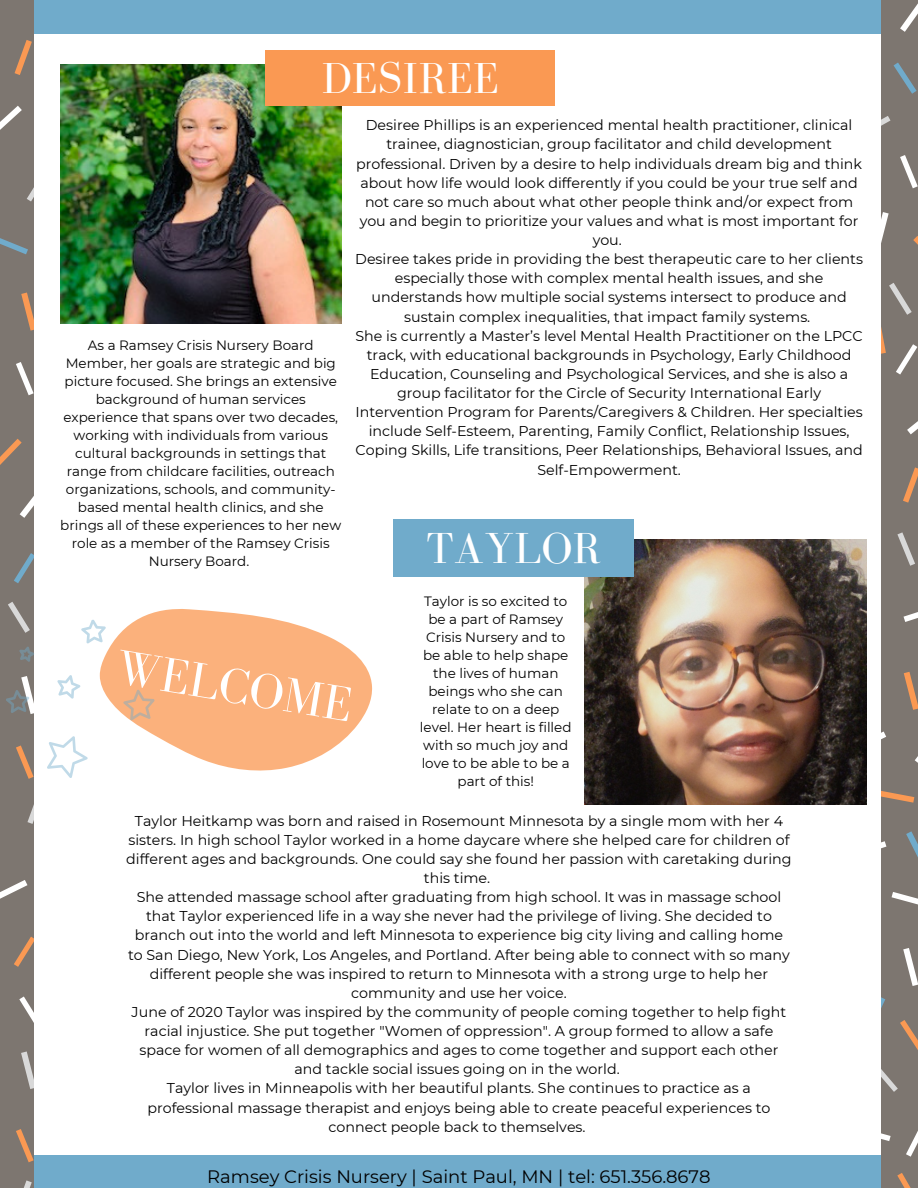
<style>
.page{position:relative;width:918px;height:1188px;background:#7d7670}
.page>*{position:absolute;margin:0;border:0;box-sizing:border-box;transform-origin:0 0}
.t1{font:50.25px "Bodoni FLF";color:#fff}
.t2{font:44.7px "Bodoni FLF";letter-spacing:.01em;color:#fff}
.t3{font:18px "Montserrat";color:#000}
.t4{font:14.25px/19.2px "Montserrat";color:#000;text-align:center}
.t5{font:13.5px/18px "Montserrat";color:#000;text-align:center}
</style>
<div class="page">
<svg style="left:904px;top:672px;width:14px;height:38px"></svg>
<svg style="left:903px;top:467px;width:15px;height:36px"></svg>
<svg style="left:913px;top:236px;width:5px;height:9px"></svg>
<svg style="left:897px;top:1173px;width:14px;height:15px"></svg>
<svg style="left:900px;top:1020px;width:18px;height:30px"></svg>
<svg style="left:16px;top:1129px;width:18px;height:33px"></svg>
<svg style="left:881px;top:791px;width:33px;height:12px"></svg>
<svg style="left:897px;top:532px;width:18px;height:34px"></svg>
<svg style="left:21px;top:1051px;width:14px;height:38px"></svg>
<svg style="left:881px;top:1069px;width:17px;height:23px"></svg>
<svg style="left:24px;top:1180px;width:8px;height:8px"></svg>
<svg style="left:881px;top:116px;width:9px;height:10px"></svg>
<svg style="left:0;top:238px;width:28px;height:16px"></svg>
<svg style="left:881px;top:997px;width:4px;height:11px"></svg>
<svg style="left:894px;top:63px;width:23px;height:31px"></svg>
<svg style="left:906px;top:831px;width:12px;height:26px"></svg>
<svg style="left:0;top:11px;width:35px;height:190px"></svg>
<svg style="left:881px;top:283px;width:36px;height:92px"></svg>
<svg style="left:907px;top:421px;width:11px;height:13px"></svg>
<svg style="left:881px;top:212px;width:8px;height:31px"></svg>
<svg style="left:900px;top:155px;width:18px;height:33px"></svg>
<svg style="left:906px;top:1131px;width:12px;height:26px"></svg>
<svg style="left:881px;top:1133px;width:10px;height:8px"></svg>
<svg style="left:903px;top:948px;width:15px;height:38px"></svg>
<svg style="left:900px;top:3px;width:18px;height:29px"></svg>
<svg style="left:892px;top:892px;width:26px;height:13px"></svg>
<svg style="left:881px;top:841px;width:5px;height:8px"></svg>
<svg style="left:904px;top:612px;width:14px;height:10px"></svg>
<svg style="left:881px;top:731px;width:5px;height:9px"></svg>
<svg style="left:915px;top:756px;width:3px;height:7px"></svg>
<div style="left:35px;top:12px;width:846px;height:1165px;background:#fff"></div>
<div style="left:35px;top:1156px;width:846px;height:32px;background:#70abcb"></div>
<div style="left:35px;top:0;width:846px;height:34px;background:#70abcb"></div>
<img style="left:60px;top:64px;width:281px;height:214px">
<div style="left:266px;top:51px;width:289px;height:55px;background:#fa9953"></div>
<img style="left:585px;top:540px;width:281px;height:264px">
<div style="left:393px;top:519px;width:241px;height:58px;background:#70abcb"></div>
<svg style="left:0;top:278px;width:373px;height:751px"></svg>
<p class="t2" style="left:322px;top:54px;width:179px">DESIREE</p>
<p class="t4" style="left:356px;top:116px;width:507px">Desiree Phillips is an experienced mental health practitioner, clinical trainee, diagnostician, group facilitator and child development professional. Driven by a desire to help individuals dream big and think about how life would look differently if you could be your true self and not care so much about what other people think and/or expect from you and begin to prioritize your values and what is most important for you.</p>
<p class="t4" style="left:355px;top:249px;width:509px">Desiree takes pride in providing the best therapeutic care to her clients especially those with complex mental health issues, and she understands how multiple social systems intersect to produce and sustain complex inequalities, that impact family systems.</p>
<p class="t4" style="left:356px;top:326px;width:509px">She is currently a Master’s level Mental Health Practitioner on the LPCC track, with educational backgrounds in Psychology, Early Childhood Education, Counseling and Psychological Services, and she is also a group facilitator for the Circle of Security International Early Intervention Program for Parents/Caregivers &amp; Children. Her specialties include Self-Esteem, Parenting, Family Conflict, Relationship Issues, Coping Skills, Life transitions, Peer Relationships, Behavioral Issues, and Self-Empowerment.</p>
<p class="t5" style="left:60px;top:337px;width:282px">As a Ramsey Crisis Nursery Board Member, her goals are strategic and big picture focused. She brings an extensive background of human services experience that spans over two decades, working with individuals from various cultural backgrounds in settings that range from childcare facilities, outreach organizations, schools, and community&shy;based mental health clinics, and she brings all of these experiences to her new role as a member of the Ramsey Crisis Nursery Board.</p>
<p class="t2" style="left:426px;top:524px;width:176px">TAYLOR</p>
<p class="t1" style="left:120px;top:640px;width:240px;rotate:9deg">WELCOME</p>
<p class="t5" style="left:420px;top:592px;width:153px">Taylor is so excited to be a part of Ramsey<br>Crisis Nursery and to be able to help shape the lives of human beings who she can relate to on a deep level. Her heart is filled with so much joy and love to be able to be a part of this!</p>
<p class="t4" style="left:126px;top:811px;width:667px">Taylor Heitkamp was born and raised in Rosemount Minnesota by a single mom with her 4 sisters. In high school Taylor worked in a home daycare where she helped care for children of different ages and backgrounds. One could say she found her passion with caretaking during this time.</p>
<p class="t4" style="left:128px;top:888px;width:663px">She attended massage school after graduating from high school. It was in massage school that Taylor experienced life in a way she never had the privilege of living. She decided to branch out into the world and left Minnesota to experience big city living and calling home to San Diego, New York, Los Angeles, and Portland. After being able to connect with so many different people she was inspired to return to Minnesota with a strong urge to help her community and use her voice.</p>
<p class="t4" style="left:132px;top:1002px;width:656px">June of 2020 Taylor was inspired by the community of people coming together to help fight racial injustice. She put together "Women of oppression". A group formed to allow a safe space for women of all demographics and ages to come together and support each other and tackle social issues going on in the world.</p>
<p class="t4" style="left:147px;top:1079px;width:625px">Taylor lives in Minneapolis with her beautiful plants. She continues to practice as a professional massage therapist and enjoys being able to create peaceful experiences to connect people back to themselves.</p>
<p class="t3" style="left:207px;top:1166px;width:505px">Ramsey Crisis Nursery | Saint Paul, MN | tel: 651.356.8678</p>
</div>
